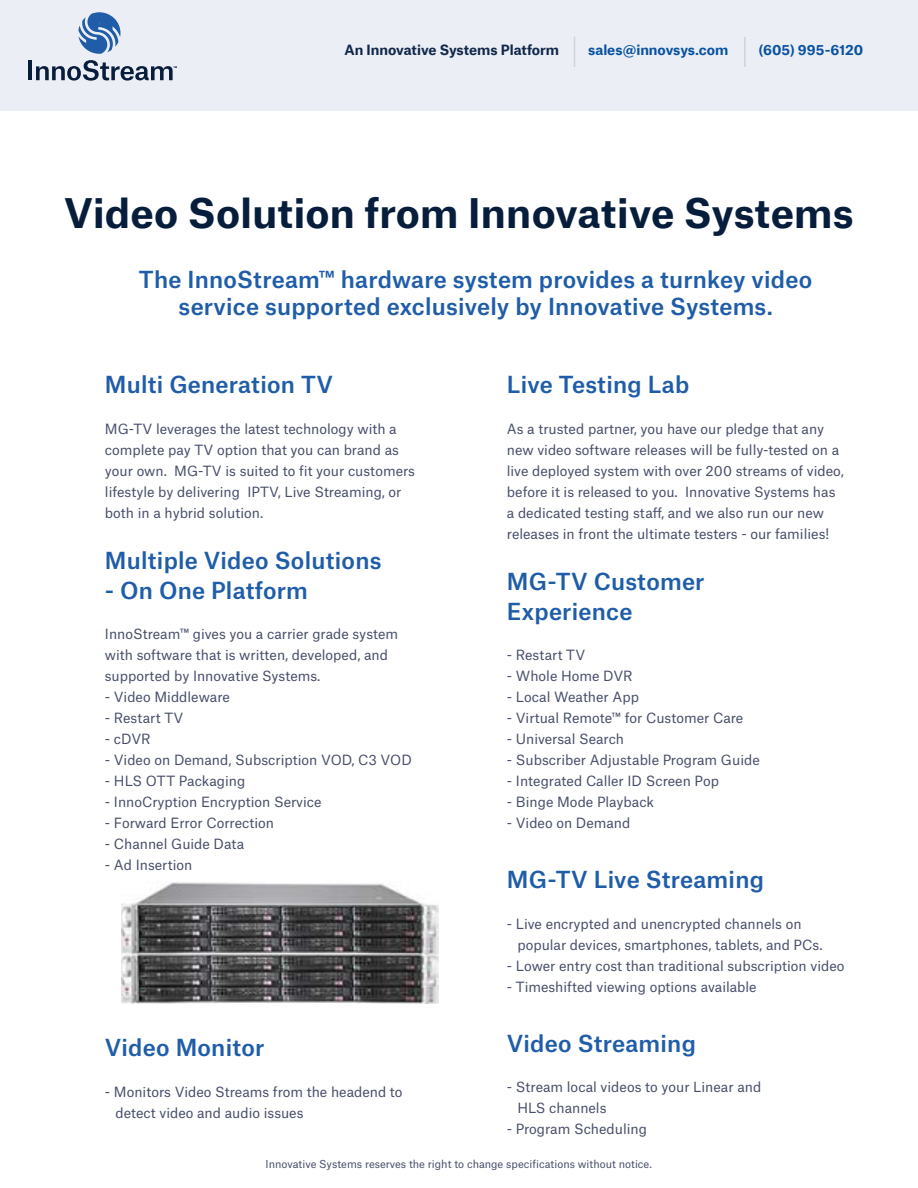
<style>
.page{position:relative;width:918px;height:1188px;background:#fff}
.page>*{position:absolute;margin:0;border:0;box-sizing:border-box;transform-origin:0 0}
.t1{font:700 39px "Atlas Grotesk Web";letter-spacing:.005em;color:#071d3c}
.t2{font:500 22.5px/30px "Atlas Grotesk";letter-spacing:.01em;color:#1f5da9}
.t3{font:13.5px/21px "Atlas Grotesk";color:#464d69}
.t4{font:700 13.5px "Atlas Grotesk Web";color:#0a52a0}
.t5{font:700 13.5px "Atlas Grotesk Web";color:#11274a}
.t6{font:10.5px "Atlas Grotesk";color:#454d69}
</style>
<div class="page">
<div style="left:0;top:0;width:918px;height:111px;background:#ebeff5"></div>
<svg style="left:78px;top:12px;width:42px;height:42px"></svg>
<hr style="left:29px;top:60px;width:3px;height:20px;background:#081c3c">
<svg style="left:36px;top:60px;width:141px;height:21px"></svg>
<hr style="left:574px;top:37px;width:1px;height:30px;background:#d1d3d2">
<hr style="left:744px;top:37px;width:2px;height:30px;background:#d1d3d2">
<img style="left:121px;top:882px;width:318px;height:122px">
<p class="t5" style="left:344px;top:39px;width:216px">An Innovative Systems Platform</p>
<p class="t4" style="left:588px;top:39px;width:142px">sales@innovsys.com</p>
<p class="t4" style="left:758px;top:39px;width:106px">(605) 995-6120</p>
<h1 class="t1" style="left:64px;top:181px;width:791px">Video Solution from Innovative Systems</h1>
<h2 class="t2" style="left:139px;top:264px;width:675px;line-height:27px;text-align:center">The InnoStream™ hardware system provides a turnkey video service supported exclusively by Innovative Systems.</h2>
<h2 class="t2" style="left:105px;top:367px;width:230px">Multi Generation TV</h2>
<p class="t3" style="left:105px;top:417px;width:312px">MG-TV leverages the latest technology with a complete pay TV option that you can brand as your own. MG-TV is suited to fit your customers lifestyle by delivering IPTV, Live Streaming, or both in a hybrid solution.</p>
<h2 class="t2" style="left:105px;top:543px;width:278px">Multiple Video Solutions</h2>
<h2 class="t2" style="left:105px;top:573px;width:205px">- On One Platform</h2>
<p class="t3" style="left:105px;top:622px;width:295px">InnoStream™ gives you a carrier grade system with software that is written, developed, and supported by Innovative Systems.</p>
<p class="t3" style="left:105px;top:685px;width:126px">- Video Middleware</p>
<p class="t3" style="left:105px;top:706px;width:80px">- Restart TV</p>
<p class="t3" style="left:105px;top:727px;width:47px">- cDVR</p>
<p class="t3" style="left:105px;top:748px;width:308px">- Video on Demand, Subscription VOD, C3 VOD</p>
<p class="t3" style="left:105px;top:769px;width:142px">- HLS OTT Packaging</p>
<p class="t3" style="left:105px;top:790px;width:218px">- InnoCryption Encryption Service</p>
<p class="t3" style="left:105px;top:811px;width:171px">- Forward Error Correction</p>
<p class="t3" style="left:105px;top:832px;width:141px">- Channel Guide Data</p>
<p class="t3" style="left:105px;top:853px;width:89px">- Ad Insertion</p>
<h2 class="t2" style="left:105px;top:1030px;width:161px">Video Monitor</h2>
<p class="t3" style="left:115px;top:1080px;width:289px;text-indent:-11px">- Monitors Video Streams from the headend to detect video and audio issues</p>
<h2 class="t2" style="left:507px;top:367px;width:184px">Live Testing Lab</h2>
<p class="t3" style="left:507px;top:417px;width:339px">As a trusted partner, you have our pledge that any new video software releases will be fully-tested on a live deployed system with over 200 streams of video, before it is released to you. Innovative Systems has a dedicated testing staff, and we also run our new releases in front the ultimate testers - our families!</p>
<h2 class="t2" style="left:507px;top:564px;width:199px">MG-TV Customer<br>Experience</h2>
<p class="t3" style="left:507px;top:643px;width:80px">- Restart TV</p>
<p class="t3" style="left:507px;top:664px;width:127px">- Whole Home DVR</p>
<p class="t3" style="left:507px;top:685px;width:134px">- Local Weather App</p>
<p class="t3" style="left:507px;top:706px;width:238px">- Virtual Remote™ for Customer Care</p>
<p class="t3" style="left:507px;top:727px;width:119px">- Universal Search</p>
<p class="t3" style="left:507px;top:748px;width:254px">- Subscriber Adjustable Program Guide</p>
<p class="t3" style="left:507px;top:769px;width:214px">- Integrated Caller ID Screen Pop</p>
<p class="t3" style="left:507px;top:790px;width:149px">- Binge Mode Playback</p>
<p class="t3" style="left:507px;top:811px;width:125px">- Video on Demand</p>
<h2 class="t2" style="left:507px;top:862px;width:259px">MG-TV Live Streaming</h2>
<p class="t3" style="left:517px;top:912px;width:307px;text-indent:-11px">- Live encrypted and unencrypted channels on popular devices, smartphones, tablets, and PCs.</p>
<p class="t3" style="left:507px;top:954px;width:339px">- Lower entry cost than traditional subscription video</p>
<p class="t3" style="left:507px;top:975px;width:251px">- Timeshifted viewing options available</p>
<h2 class="t2" style="left:507px;top:1026px;width:191px">Video Streaming</h2>
<p class="t3" style="left:517px;top:1075px;width:245px;text-indent:-11px">- Stream local videos to your Linear and<br>HLS channels</p>
<p class="t3" style="left:507px;top:1117px;width:142px">- Program Scheduling</p>
<p class="t6" style="left:266px;top:1155px;width:388px">Innovative Systems reserves the right to change specifications without notice.</p>
</div>
